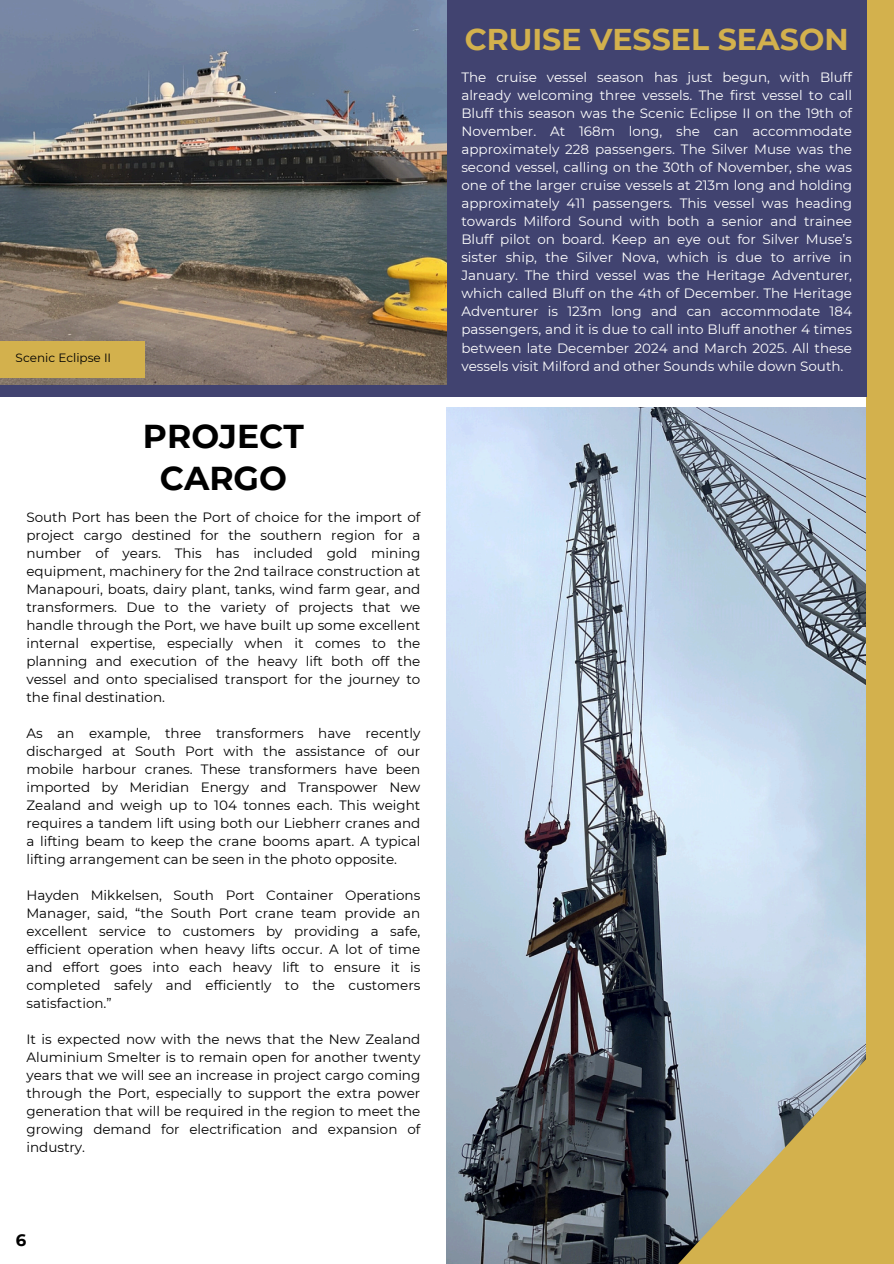
<style>
.page{position:relative;width:894px;height:1264px;background:#fff}
.page>*{position:absolute;margin:0;border:0;box-sizing:border-box;transform-origin:0 0}
.t1{font:700 33px/41.7px "Montserrat";color:#000;text-align:center}
.t2{font:700 30px "Montserrat";color:#d3b14d}
.t3{font:700 16.5px "Montserrat";color:#000}
.t4{font:13.5px/18px "Montserrat";color:#000;text-align:justify}
.t5{font:13.5px/18px "Montserrat";color:#fff;text-align:justify}
.t6{font:12px "Montserrat";color:#000}
</style>
<div class="page">
<img style="left:446px;top:407px;width:420px;height:856px">
<div style="left:866px;top:0;width:27px;height:1104px;background:#d3b14d"></div>
<svg style="left:666px;top:1028px;width:227px;height:235px;background:#b9b28b"></svg>
<div style="left:0;top:0;width:866px;height:397px;background:#414370"></div>
<img style="left:0;top:0;width:447px;height:385px">
<div style="left:0;top:341px;width:144px;height:36px;background:#d3b14d"></div>
<h3 class="t6" style="left:16px;top:351px;width:97px">Scenic Eclipse II</h3>
<p class="t1" style="left:143px;top:415px;width:162px">PROJECT<br>CARGO</p>
<p class="t4" style="left:26px;top:508px;width:395px">South Port has been the Port of choice for the import of project cargo destined for the southern region for a number of years. This has included gold mining equipment, machinery for the 2nd tailrace construction at Manapouri, boats, dairy plant, tanks, wind farm gear, and transformers. Due to the variety of projects that we handle through the Port, we have built up some excellent internal expertise, especially when it comes to the planning and execution of the heavy lift both off the vessel and onto specialised transport for the journey to the final destination.</p>
<h1 class="t4" style="left:26px;top:724px;width:395px">As an example, three transformers have recently discharged at South Port with the assistance of our mobile harbour cranes. These transformers have been imported by Meridian Energy and Transpower New Zealand and weigh up to 104 tonnes each. This weight requires a tandem lift using both our Liebherr cranes and a lifting beam to keep the crane booms apart. A typical lifting arrangement can be seen in the photo opposite.</h1>
<h3 class="t4" style="left:26px;top:886px;width:395px">Hayden Mikkelsen, South Port Container Operations Manager, said, “the South Port crane team provide an excellent service to customers by providing a safe, efficient operation when heavy lifts occur. A lot of time and effort goes into each heavy lift to ensure it is completed safely and efficiently to the customers satisfaction.”</h3>
<p class="t4" style="left:26px;top:1030px;width:395px">It is expected now with the news that the New Zealand Aluminium Smelter is to remain open for another twenty years that we will see an increase in project cargo coming through the Port, especially to support the extra power generation that will be required in the region to meet the growing demand for electrification and expansion of industry.</p>
<p class="t3" style="left:16px;top:1229px;width:12px">6</p>
<h3 class="t2" style="left:464px;top:21px;width:385px">CRUISE VESSEL SEASON</h3>
<h1 class="t5" style="left:461px;top:68px;width:392px">The cruise vessel season has just begun, with Bluff already welcoming three vessels. The first vessel to call Bluff this season was the Scenic Eclipse II on the 19th of November. At 168m long, she can accommodate approximately 228 passengers. The Silver Muse was the second vessel, calling on the 30th of November, she was one of the larger cruise vessels at 213m long and holding approximately 411 passengers. This vessel was heading towards Milford Sound with both a senior and trainee Bluff pilot on board. Keep an eye out for Silver Muse’s sister ship, the Silver Nova, which is due to arrive in January. The third vessel was the Heritage Adventurer, which called Bluff on the 4th of December. The Heritage Adventurer is 123m long and can accommodate 184 passengers, and it is due to call into Bluff another 4 times between late December 2024 and March 2025. All these vessels visit Milford and other Sounds while down South.</h1>
</div>
